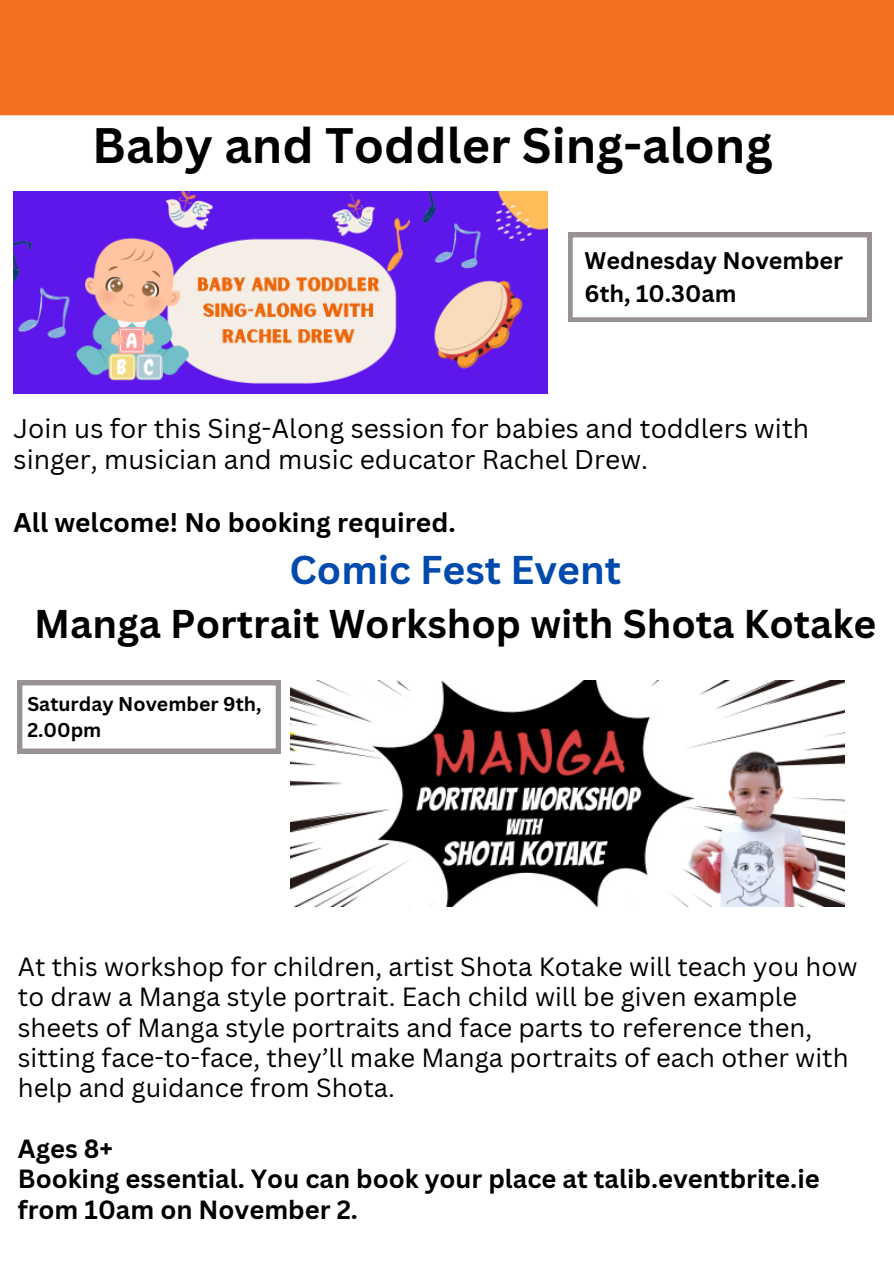
<style>
.page{position:relative;width:894px;height:1264px;background:#fff}
.page>*{position:absolute;margin:0;border:0;box-sizing:border-box;transform-origin:0 0}
.t1{font:700 48.45px "Canva Sans";color:#000}
.t2{font:700 39px/54px "Canva Sans";color:#000;text-align:center}
.t3{font:26.4px/31.5px "Canva Sans";color:#000}
.t4{font:700 26.4px "Canva Sans";color:#000}
.t5{font:25.65px/30.3px "Canva Sans";color:#000}
.t6{font:700 25.65px/30.3px "Canva Sans";color:#000}
.t7{font:700 23.4px/32.7px "Canva Sans";color:#000}
.t8{font:700 19.5px/26.7px "Canva Sans";color:#000}
.s1{color:#004aad}
</style>
<div class="page">
<div style="left:0;top:0;width:893px;height:115px;background:#f37021"></div>
<svg style="left:568px;top:233px;width:302px;height:89px"></svg>
<svg style="left:18px;top:681px;width:262px;height:72px"></svg>
<img style="left:14px;top:191px;width:533px;height:203px">
<img style="left:290px;top:681px;width:553px;height:225px">
<h5 class="t1" style="left:92px;top:111px;width:681px">Baby and Toddler Sing-along</h5>
<h3 class="t7" style="left:584px;top:244px;width:260px">Wednesday November<br>6th, 10.30am</h3>
<p class="t3" style="left:14px;top:412px;width:796px">Join us for this Sing-Along session for babies and toddlers with singer, musician and music educator Rachel Drew.</p>
<p class="t4" style="left:14px;top:504px;width:443px">All welcome! No booking required.</p>
<h4 class="t2" style="left:34px;top:541px;width:843px"><span class="s1">Comic Fest Event<br></span>Manga Portrait Workshop with Shota Kotake</h4>
<h2 class="t8" style="left:27px;top:689px;width:235px">Saturday November 9th,<br>2.00pm</h2>
<h4 class="t5" style="left:18px;top:950px;width:840px">At this workshop for children, artist Shota Kotake will teach you how to draw a Manga style portrait. Each child will be given example sheets of Manga style portraits and face parts to reference then, sitting face-to-face, they’ll make Manga portraits of each other with help and guidance from Shota.</h4>
<h3 class="t6" style="left:18px;top:1132px;width:803px">Ages 8+<br>Booking essential. You can book your place at talib.eventbrite.ie from 10am on November 2.</h3>
</div>
